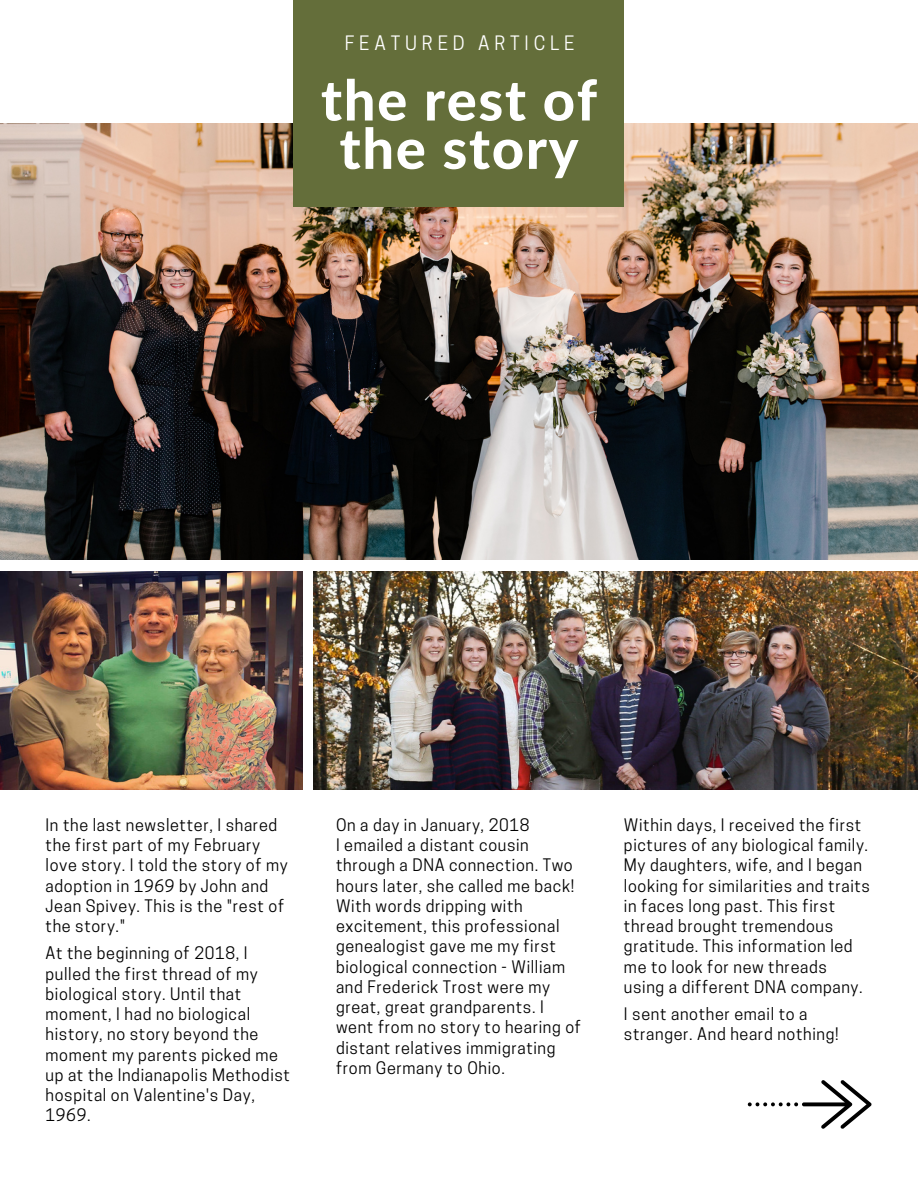
<style>
.page{position:relative;width:918px;height:1188px;background:#fff}
.page>*{position:absolute;margin:0;border:0;box-sizing:border-box;transform-origin:0 0}
.t1{font:800 55.95px/48.3px "Lato Latin";letter-spacing:.03em;color:#fff;text-align:center}
.t2{font:18.75px "Cooper Hewitt";letter-spacing:.26em;color:#fff}
.t3{font:16.2px/20.2px "Cooper Hewitt";letter-spacing:.04em;color:#000}
</style>
<div class="page">
<img style="left:0;top:123px;width:918px;height:437px">
<img style="left:0;top:571px;width:302px;height:218px">
<img style="left:313px;top:571px;width:605px;height:218px">
<div style="left:293px;top:0;width:331px;height:206px;background:#646e3a"></div>
<svg style="left:748px;top:1080px;width:124px;height:49px"></svg>
<p class="t2" style="left:345px;top:35px;width:231px">FEATURED ARTICLE</p>
<h1 class="t1" style="left:321px;top:79px;width:278px">the rest of the story</h1>
<p class="t3" style="left:46px;top:817px;width:244px">In the last newsletter, I shared the first part of my February love story. I told the story of my adoption in 1969 by John and<br>Jean Spivey. This is the "rest of the story."</p>
<p class="t3" style="left:336px;top:817px;width:246px">On a day in January, 2018<br>I emailed a distant cousin through a DNA connection. Two hours later, she called me back!<br>With words dripping with excitement, this professional genealogist gave me my first biological connection - William and Frederick Trost were my great, great grandparents. I went from no story to hearing of distant relatives immigrating from Germany to Ohio.</p>
<p class="t3" style="left:46px;top:945px;width:246px">At the beginning of 2018, I pulled the first thread of my biological story. Until that moment, I had no biological history, no story beyond the moment my parents picked me up at the Indianapolis Methodist hospital on Valentine's Day,<br>1969.</p>
<p class="t3" style="left:624px;top:817px;width:248px">Within days, I received the first pictures of any biological family.<br>My daughters, wife, and I began looking for similarities and traits in faces long past. This first thread brought tremendous gratitude. This information led me to look for new threads using a different DNA company.</p>
<p class="t3" style="left:624px;top:1006px;width:216px">I sent another email to a stranger. And heard nothing!</p>
</div>
